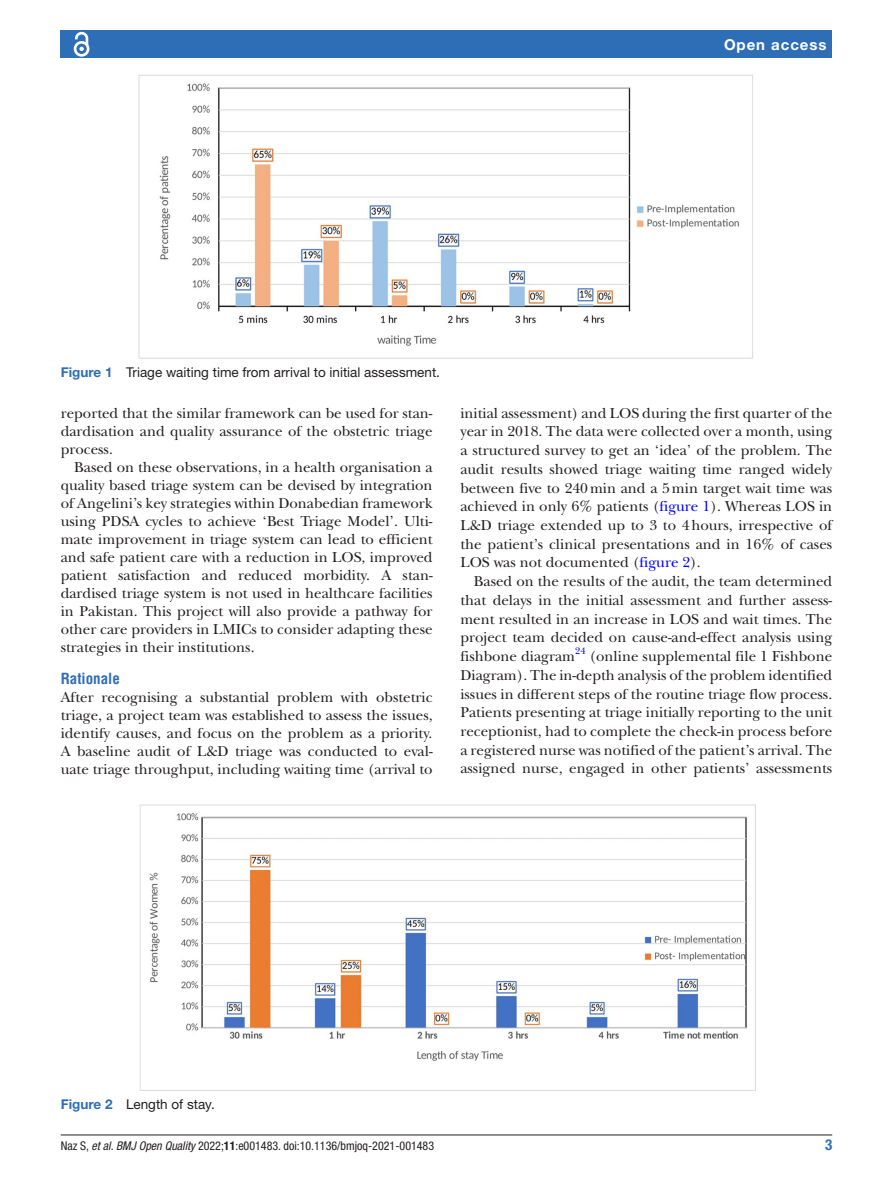
<style>
.page{position:relative;width:893px;height:1191px;background:#fff}
.page>*{position:absolute;margin:0;border:0;box-sizing:border-box;transform-origin:0 0}
.t1{font:15px/18.8px "New Baskerville";color:#231f20;text-align:justify}
.t2{font:700 15px "Helvetica Neue LT Std";letter-spacing:.065em;color:#fff}
.t3{font:700 condensed 15px "Helvetica LT Std";color:#2e6eb7}
.t4{font:700 condensed 15px "Helvetica Neue LT Std";color:#2e6eb7}
.t5{font:13.5px "Helvetica Neue LT Std";color:#231f20}
.t6{font:condensed 12px "Helvetica Neue LT Std";color:#231f20}
.t7{font:9.9px "New Baskerville";color:#00f}
.s1{font-weight:700;color:#2e6eb7}
.s2{color:#00f}
.s3{font-style:italic}
.s4{font-weight:700}
</style>
<div class="page">
<hr style="left:61px;top:1134px;width:771px;height:1px;background:#231f20">
<div style="left:61px;top:31px;width:771px;height:27px;background:#2e6eb7"></div>
<svg style="left:73px;top:31px;width:17px;height:26px"></svg>
<img style="left:138px;top:74px;width:615px;height:285px">
<img style="left:140px;top:804px;width:615px;height:287px">
<p class="t2" style="left:724px;top:35px;width:104px">Open access</p>
<p class="t5" style="left:61px;top:364px;width:381px"><span class="s1">Figure 1</span> Triage waiting time from arrival to initial assessment.</p>
<p class="t1" style="left:61px;top:404px;width:373px;line-height:18.1px">reported that the similar framework can be used for stan&shy;dardisation and quality assurance of the obstetric triage process.</p>
<p class="t1" style="left:61px;top:458px;width:373px;line-height:18px;text-indent:14px">Based on these observations, in a health organisation a quality based triage system can be devised by integration of Angelini’s key strategies within Donabedian framework using PDSA cycles to achieve ‘Best Triage Model’. Ulti&shy;mate improvement in triage system can lead to efficient and safe patient care with a reduction in LOS, improved patient satisfaction and reduced morbidity. A stan&shy;dardised triage system is not used in healthcare facilities in Pakistan. This project will also provide a pathway for other care providers in LMICs to consider adapting these strategies in their institutions.</p>
<p class="t3" style="left:61px;top:668px;width:61px">Rationale</p>
<p class="t1" style="left:61px;top:688px;width:373px;line-height:18px">After recognising a substantial problem with obstetric triage, a project team was established to assess the issues, identify causes, and focus on the problem as a priority.<br>A baseline audit of L&amp;D triage was conducted to eval&shy;uate triage throughput, including waiting time (arrival to</p>
<p class="t1" style="left:460px;top:403px;width:373px">initial assessment) and LOS during the first quarter of the year in 2018. The data were collected over a month, using a structured survey to get an ‘idea’ of the problem. The audit results showed triage waiting time ranged widely between five to 240min and a 5min target wait time was achieved in only 6% patients (<span class="s2">figure 1</span>). Whereas LOS in L&amp;D triage extended up to 3 to 4hours, irrespective of the patient’s clinical presentations and in 16% of cases LOS was not documented (<span class="s2">figure 2</span>).</p>
<p class="t1" style="left:460px;top:572px;width:373px;text-indent:14px">Based on the results of the audit, the team determined that delays in the initial assessment and further assess&shy;ment resulted in an increase in LOS and wait times. The project team decided on cause-and-effect analysis using fishbone diagram</p>
<p class="t7" style="left:575px;top:645px;width:12px">24</p>
<p class="t1" style="left:460px;top:647px;width:373px;text-indent:129px">(online supplemental file 1 Fishbone Diagram). The in-depth analysis of the problem identified issues in different steps of the routine triage flow process.<br>Patients presenting at triage initially reporting to the unit receptionist, had to complete the check-in process before a registered nurse was notified of the patient’s arrival. The assigned nurse, engaged in other patients’ assessments</p>
<p class="t5" style="left:61px;top:1096px;width:156px"><span class="s1">Figure 2</span> Length of stay.</p>
<p class="t6" style="left:61px;top:1138px;width:375px">Naz S, <span class="s3">et al</span>. <span class="s3">BMJ Open Quality</span> 2022;<span class="s4">11</span>:e001483. doi:10.1136/bmjoq-2021-001483</p>
<p class="t4" style="left:825px;top:1135px;width:9px">3</p>
</div>
